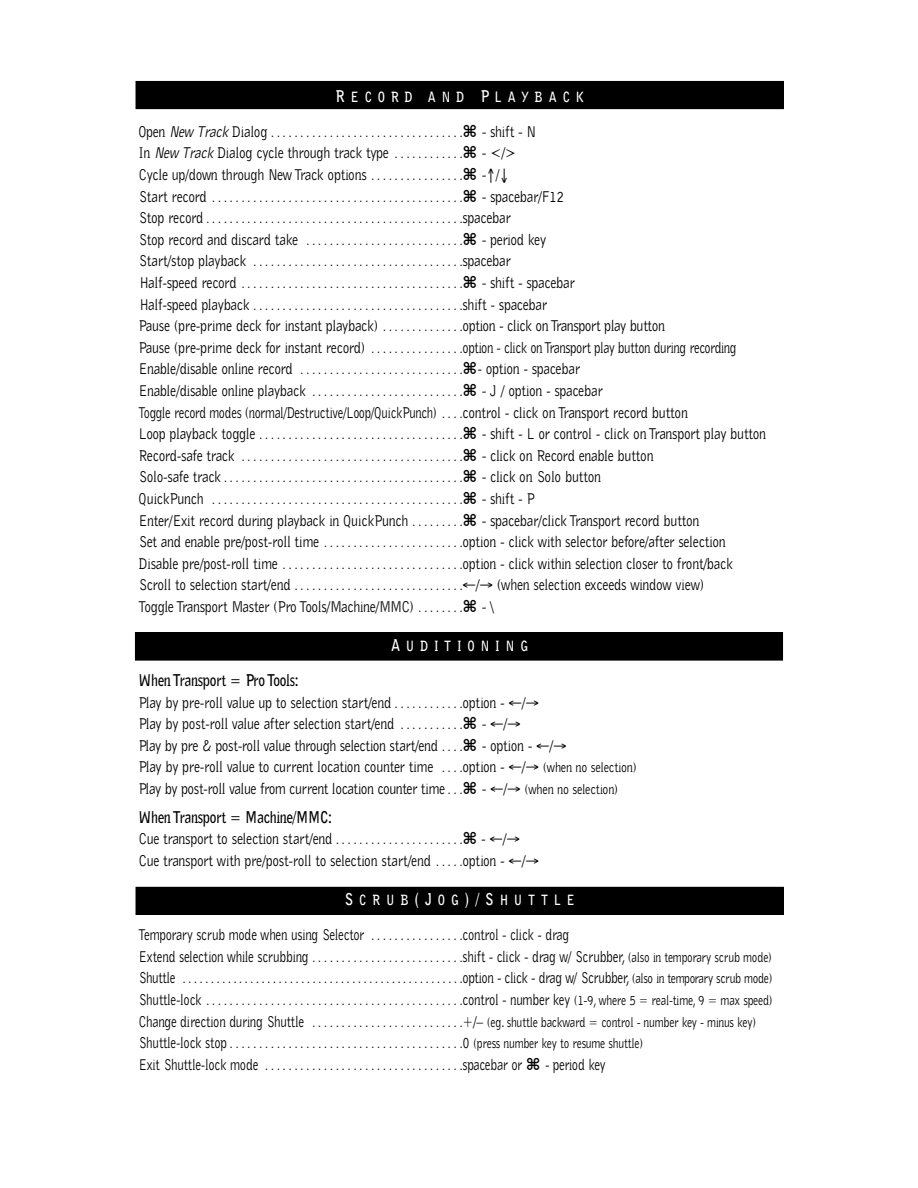
<style>
.page{position:relative;width:918px;height:1188px;background:#fff}
.page>*{position:absolute;margin:0;border:0;box-sizing:border-box;transform-origin:0 0}
.t1{font:16.2px/21.6px "Avid Gothic";letter-spacing:-.015em;color:#000;scale:.85 1}
.t2{font:16.2px/21.6px "Avid Gothic";letter-spacing:-.015em;color:#000;scale:.8 1}
.t3{font:14.4px "Avid Gothic";letter-spacing:-.015em;color:#000;scale:.8 1}
.t4{font:700 14.1px "Avid Gothic";letter-spacing:.49em;color:#fff;scale:.85 1}
.t5{font:12.6px/21.6px "Avid Gothic";color:#000;scale:.85 1}
.s1{font-size:16.2px}
.s2{font-style:italic;font-size:16.2px}
.s3{font-family:"Charcoal";font-size:16.2px}
.s4{font-style:italic}
.s5{font-size:12.6px}
.s6{font-family:"Charcoal"}
.s7{font-weight:700}
.s8{font-size:14.4px}
</style>
<div class="page">
<div style="left:136px;top:887px;width:647px;height:28px;background:#000"></div>
<div style="left:135px;top:633px;width:648px;height:27px;background:#000"></div>
<div style="left:135px;top:632px;width:648px;height:29px;border:1px solid #000"></div>
<div style="left:136px;top:81px;width:647px;height:28px;background:#000"></div>
<p class="t4" style="left:336px;top:92px;width:293px"><span class="s1">R</span>ECORD AND <span class="s1">P</span>LAYBACK</p>
<p class="t5" style="left:139px;top:123px;width:469px"><span class="s1">Open</span> <span class="s2">New Track</span><span class="s1">Dialog</span> . . . . . . . . . . . . . . . . . . . . . . . . . . . . . . . . .<span class="s3">⌘</span> <span class="s1">- shift - N</span></p>
<p class="t1" style="left:139px;top:144px;width:446px">In <span class="s4">New Track</span>Dialog cycle through track type <span class="s5">. . . . . . . . . . . .</span><span class="s6">⌘</span> - &lt;/&gt;<br>Cycle up/down through New Track options <span class="s5">. . . . . . . . . . . . . . . .</span><span class="s6">⌘</span> -↑/↓</p>
<p class="t5" style="left:139px;top:188px;width:502px"><span class="s1">Start record</span> . . . . . . . . . . . . . . . . . . . . . . . . . . . . . . . . . . . . . . . . . . .<span class="s3">⌘</span> <span class="s1">- spacebar/F12<br>Stop record</span> . . . . . . . . . . . . . . . . . . . . . . . . . . . . . . . . . . . . . . . . . . . .<span class="s1">spacebar</span></p>
<p class="t1" style="left:139px;top:230px;width:481px">Stop record and discard take <span class="s5">. . . . . . . . . . . . . . . . . . . . . . . . . . .</span><span class="s6">⌘</span> - period key</p>
<p class="t5" style="left:139px;top:253px;width:515px"><span class="s1">Start/stop playback</span> . . . . . . . . . . . . . . . . . . . . . . . . . . . . . . . . . . . .<span class="s1">spacebar<br>Half-speed record</span> . . . . . . . . . . . . . . . . . . . . . . . . . . . . . . . . . . . . . .<span class="s3">⌘</span> <span class="s1">- shift - spacebar<br>Half-speed playback</span> . . . . . . . . . . . . . . . . . . . . . . . . . . . . . . . . . . . .<span class="s1">shift - spacebar</span></p>
<p class="t1" style="left:139px;top:316px;width:740px">Pause (pre-prime deck for instant playback) <span class="s5">. . . . . . . . . . . . . .</span>option - click on Transport play button<br>Pause (pre-prime deck for instant record) <span class="s5">. . . . . . . . . . . . . . . .</span>option - click on Transport play button during recording Enable/disable online record <span class="s5">. . . . . . . . . . . . . . . . . . . . . . . . . . . .</span><span class="s6">⌘</span>- option - spacebar<br>Enable/disable online playback <span class="s5">. . . . . . . . . . . . . . . . . . . . . . . . . .</span><span class="s6">⌘</span> - J / option - spacebar<br>Toggle record modes (normal/Destructive/Loop/QuickPunch) <span class="s5">. . . .</span>control - click on Transport record button<br>Loop playback toggle <span class="s5">. . . . . . . . . . . . . . . . . . . . . . . . . . . . . . . . . . .</span><span class="s6">⌘</span> - shift - L or control - click on Transport play button Record-safe track <span class="s5">. . . . . . . . . . . . . . . . . . . . . . . . . . . . . . . . . . . . . .</span><span class="s6">⌘</span> - click on Record enable button</p>
<p class="t5" style="left:139px;top:469px;width:546px"><span class="s1">Solo-safe track</span> . . . . . . . . . . . . . . . . . . . . . . . . . . . . . . . . . . . . . . . . .<span class="s3">⌘</span> <span class="s1">- click on Solo button<br>QuickPunch</span> . . . . . . . . . . . . . . . . . . . . . . . . . . . . . . . . . . . . . . . . . . .<span class="s3">⌘</span> <span class="s1">- shift - P</span></p>
<p class="t1" style="left:139px;top:511px;width:701px">Enter/Exit record during playback in QuickPunch <span class="s5">. . . . . . . . .</span><span class="s6">⌘</span> - spacebar/click Transport record button<br>Set and enable pre/post-roll time <span class="s5">. . . . . . . . . . . . . . . . . . . . . . . .</span>option - click with selector before/after selection Disable pre/post-roll time <span class="s5">. . . . . . . . . . . . . . . . . . . . . . . . . . . . . . .</span>option - click within selection closer to front/back Scroll to selection start/end <span class="s5">. . . . . . . . . . . . . . . . . . . . . . . . . . . . .</span>←/→ (when selection exceeds window view)<br>Toggle Transport Master (Pro Tools/Machine/MMC) <span class="s5">. . . . . . . .</span><span class="s6">⌘</span> - \</p>
<p class="t4" style="left:391px;top:641px;width:163px"><span class="s1">A</span>UDITIONING</p>
<p class="t1" style="left:139px;top:671px;width:588px"><span class="s7">When Transport = Pro Tools:<br></span>Play by pre-roll value up to selection start/end <span class="s5">. . . . . . . . . . . .</span>option - ←/→<br>Play by post-roll value after selection start/end <span class="s5">. . . . . . . . . . .</span><span class="s6">⌘</span> - ←/→<br>Play by pre &amp; post-roll value through selection start/end <span class="s5">. . . .</span><span class="s6">⌘</span> - option - ←/→<br>Play by pre-roll value to current location counter time <span class="s5">. . . .</span>option - ←/→ <span class="s8">(when no selection)<br></span>Play by post-roll value from current location counter time <span class="s5">. . .</span><span class="s6">⌘</span> - ←/→ <span class="s8">(when no selection)</span></p>
<p class="t1" style="left:139px;top:808px;width:473px"><span class="s7">When Transport = Machine/MMC:<br></span>Cue transport to selection start/end <span class="s5">. . . . . . . . . . . . . . . . . . . . . .</span><span class="s6">⌘</span> - ←/→<br>Cue transport with pre/post-roll to selection start/end <span class="s5">. . . . .</span>option - ←/→</p>
<p class="t4" style="left:345px;top:895px;width:272px"><span class="s1">S</span>CRUB<span class="s1">(J</span>OG<span class="s1">)/S</span>HUTTLE</p>
<p class="t2" style="left:139px;top:925px;width:793px">Temporary scrub mode when using Selector <span class="s5">. . . . . . . . . . . . . . . .</span>control - click - drag<br>Extend selection while scrubbing <span class="s5">. . . . . . . . . . . . . . . . . . . . . . . . . .</span>shift - click - drag w/ Scrubber, <span class="s8">(also in temporary scrub mode)</span></p>
<p class="t5" style="left:139px;top:970px;width:748px"><span class="s1">Shuttle</span> . . . . . . . . . . . . . . . . . . . . . . . . . . . . . . . . . . . . . . . . . . . . . . . . . .<span class="s1">option - click - drag w/ Scrubber,</span> <span class="s8">(also in temporary scrub mode)<br></span><span class="s1">Shuttle-lock</span> . . . . . . . . . . . . . . . . . . . . . . . . . . . . . . . . . . . . . . . . . . . .<span class="s1">control - number key</span> <span class="s8">(1-9, where 5 = real-time, 9 = max speed)</span></p>
<p class="t3" style="left:139px;top:1016px;width:774px"><span class="s1">Change direction during Shuttle</span> <span class="s5">. . . . . . . . . . . . . . . . . . . . . . . . . .</span><span class="s1">+/–</span> (eg. shuttle backward = control - number key - minus key)</p>
<p class="t5" style="left:139px;top:1034px;width:595px"><span class="s1">Shuttle-lock stop</span> . . . . . . . . . . . . . . . . . . . . . . . . . . . . . . . . . . . . . . . .<span class="s1">0</span> <span class="s8">(press number key to resume shuttle)</span></p>
<p class="t2" style="left:139px;top:1055px;width:585px">Exit Shuttle-lock mode <span class="s5">. . . . . . . . . . . . . . . . . . . . . . . . . . . . . . . . . .</span>spacebar or <span class="s6">⌘</span> - period key</p>
</div>
